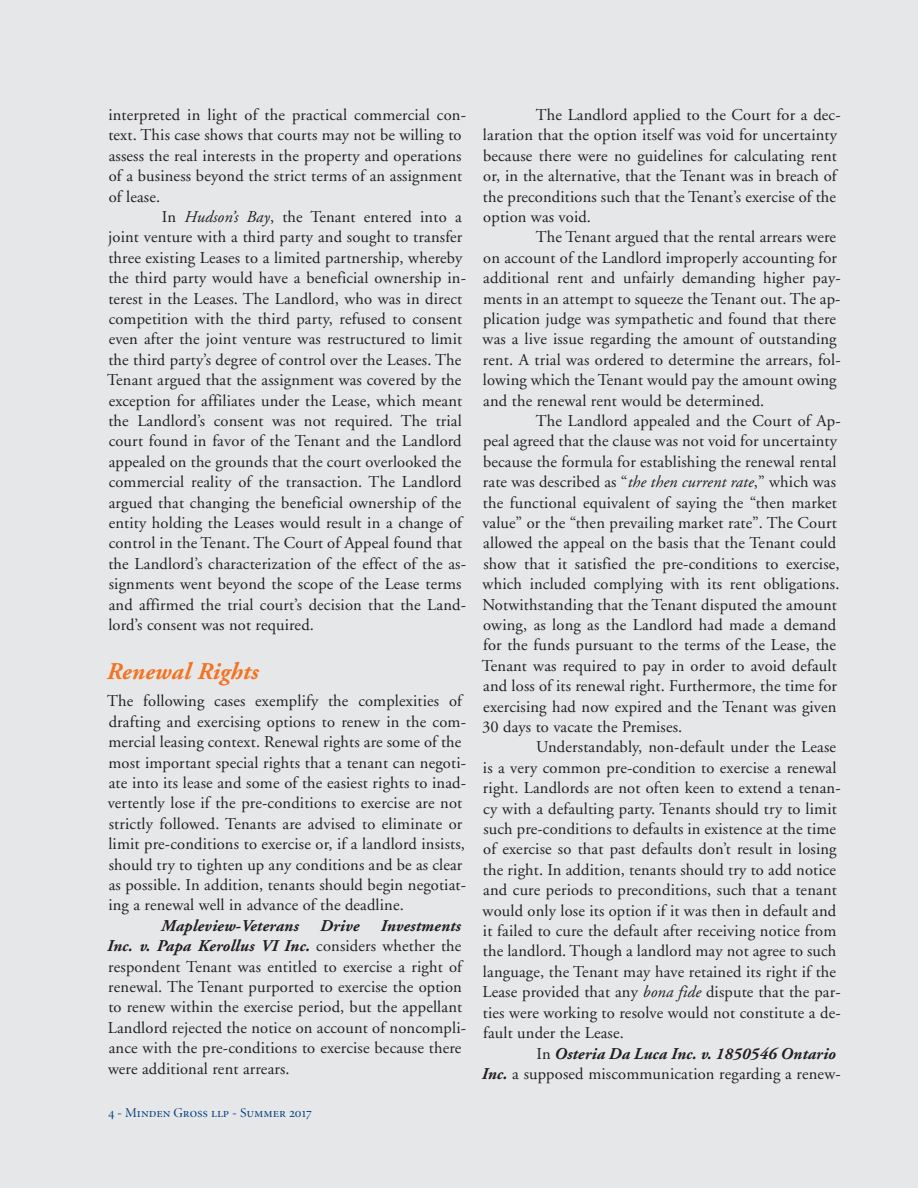
<style>
.page{position:relative;width:918px;height:1188px;background:#e6e7e9}
.page>*{position:absolute;margin:0;border:0;box-sizing:border-box;transform-origin:0 0}
.t1{font:italic 700 24px "Adobe Garamond LT";letter-spacing:.01em;color:#f47321}
.t2{font:16.5px/20.4px "Adobe Garamond LT";letter-spacing:.01em;color:#231f20}
.t3{font:italic 700 16.5px "Adobe Garamond LT";letter-spacing:.01em;color:#231f20}
.t4{font:13.5px "Minion Display Regular SC";color:#013d7d}
.s1{font-style:italic}
.s2{font-weight:700;font-style:italic}
</style>
<div class="page">
<p class="t2" style="left:108px;top:106px;width:359px">interpreted in light of the practical commercial con&shy;text. This case shows that courts may not be willing to assess the real interests in the property and operations of a business beyond the strict terms of an assignment of lease.</p>
<p class="t2" style="left:107px;top:208px;width:360px;text-indent:55px">In <span class="s1">Hudson’s Bay</span>, the Tenant entered into a joint venture with a third party and sought to transfer three existing Leases to a limited partnership, whereby the third party would have a beneficial ownership in&shy;terest in the Leases. The Landlord, who was in direct competition with the third party, refused to consent even after the joint venture was restructured to limit the third party’s degree of control over the Leases. The Tenant argued that the assignment was covered by the exception for affiliates under the Lease, which meant the Landlord’s consent was not required. The trial court found in favor of the Tenant and the Landlord appealed on the grounds that the court overlooked the commercial reality of the transaction. The Landlord argued that changing the beneficial ownership of the entity holding the Leases would result in a change of control in the Tenant. The Court of Appeal found that the Landlord’s characterization of the effect of the as&shy;signments went beyond the scope of the Lease terms and affirmed the trial court’s decision that the Land&shy;lord’s consent was not required.</p>
<h1 class="t1" style="left:107px;top:662px;width:153px">Renewal Rights</h1>
<p class="t2" style="left:107px;top:692px;width:360px">The following cases exemplify the complexities of drafting and exercising options to renew in the com&shy;mercial leasing context. Renewal rights are some of the most important special rights that a tenant can negoti&shy;ate into its lease and some of the easiest rights to inad&shy;vertently lose if the pre-conditions to exercise are not strictly followed. Tenants are advised to eliminate or limit pre-conditions to exercise or, if a landlord insists, should try to tighten up any conditions and be as clear as possible. In addition, tenants should begin negotiat&shy;ing a renewal well in advance of the deadline.</p>
<p class="t3" style="left:161px;top:919px;width:139px">Mapleview-Veterans</p>
<p class="t3" style="left:320px;top:919px;width:41px">Drive</p>
<p class="t2" style="left:107px;top:917px;width:360px;text-indent:274px"><span class="s2">Investments Inc. v. Papa Kerollus VI Inc.</span> considers whether the respondent Tenant was entitled to exercise a right of renewal. The Tenant purported to exercise the option to renew within the exercise period, but the appellant Landlord rejected the notice on account of noncompli&shy;ance with the pre-conditions to exercise because there were additional rent arrears.</p>
<p class="t4" style="left:108px;top:1108px;width:205px">4 - Minden Gross llp - Summer 2017</p>
<p class="t2" style="left:483px;top:106px;width:359px;text-indent:53px">The Landlord applied to the Court for a dec&shy;laration that the option itself was void for uncertainty because there were no guidelines for calculating rent or, in the alternative, that the Tenant was in breach of the preconditions such that the Tenant’s exercise of the option was void.</p>
<p class="t2" style="left:483px;top:229px;width:360px;text-indent:53px">The Tenant argued that the rental arrears were on account of the Landlord improperly accounting for additional rent and unfairly demanding higher pay&shy;ments in an attempt to squeeze the Tenant out. The ap&shy;plication judge was sympathetic and found that there was a live issue regarding the amount of outstanding rent. A trial was ordered to determine the arrears, fol&shy;lowing which the Tenant would pay the amount owing and the renewal rent would be determined.</p>
<p class="t2" style="left:482px;top:412px;width:360px;text-indent:54px">The Landlord appealed and the Court of Ap&shy;peal agreed that the clause was not void for uncertainty because the formula for establishing the renewal rental rate was described as “<span class="s1">the then current rate</span>,” which was the functional equivalent of saying the “then market value” or the “then prevailing market rate”. The Court allowed the appeal on the basis that the Tenant could show that it satisfied the pre-conditions to exercise, which included complying with its rent obligations.<br>Notwithstanding that the Tenant disputed the amount owing, as long as the Landlord had made a demand for the funds pursuant to the terms of the Lease, the Tenant was required to pay in order to avoid default and loss of its renewal right. Furthermore, the time for exercising had now expired and the Tenant was given 30 days to vacate the Premises.</p>
<p class="t2" style="left:482px;top:739px;width:360px;text-indent:54px">Understandably, non-default under the Lease is a very common pre-condition to exercise a renewal right. Landlords are not often keen to extend a tenan&shy;cy with a defaulting party. Tenants should try to limit such pre-conditions to defaults in existence at the time of exercise so that past defaults don’t result in losing the right. In addition, tenants should try to add notice and cure periods to preconditions, such that a tenant would only lose its option if it was then in default and it failed to cure the default after receiving notice from the landlord. Though a landlord may not agree to such language, the Tenant may have retained its right if the Lease provided that any <span class="s1">bona fide</span> dispute that the par&shy;ties were working to resolve would not constitute a de&shy;fault under the Lease.</p>
<p class="t2" style="left:482px;top:1045px;width:360px;text-align:right">In <span class="s2">Osteria Da Luca Inc. v. 1850546 Ontario<br>Inc.</span> a supposed miscommunication regarding a renew-</p>
</div>
